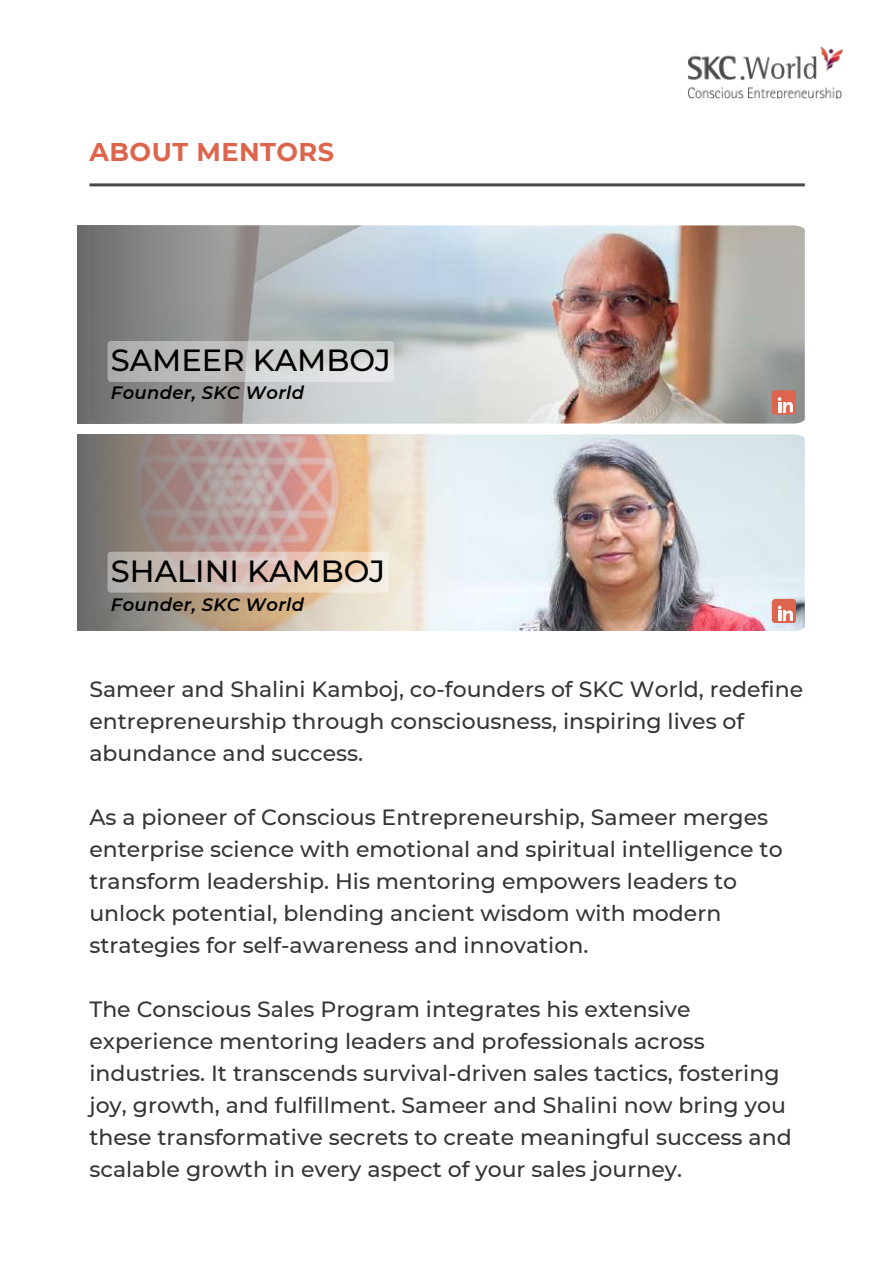
<style>
.page{position:relative;width:894px;height:1263px;background:#fff}
.page>*{position:absolute;margin:0;border:0;box-sizing:border-box;transform-origin:0 0}
.t1{font:500 30.6px "Montserrat";color:#000}
.t2{font:700 25.6px "Montserrat";letter-spacing:.02em;color:#dd654d}
.t3{font:500 22px/32px "Montserrat";color:#363636}
.t4{font:italic 600 18px "Montserrat";letter-spacing:.02em;color:#000}
</style>
<div class="page">
<img style="left:688px;top:46px;width:155px;height:53px">
<hr style="left:89px;top:183px;width:716px;height:3px;background:#494949">
<img style="left:472px;top:225px;width:333px;height:199px">
<img style="left:492px;top:434px;width:313px;height:197px">
<svg style="left:78px;top:225px;width:394px;height:199px;background:#a5abae"></svg>
<svg style="left:78px;top:434px;width:414px;height:197px;background:#c4b4ab"></svg>
<div style="left:772px;top:599px;width:24px;height:24px;background:#dd654d;border-radius:4px"></div>
<svg style="left:778px;top:606px;width:15px;height:15px"></svg>
<div style="left:772px;top:390px;width:24px;height:24px;background:#dd654d;border-radius:4px"></div>
<svg style="left:778px;top:397px;width:15px;height:15px"></svg>
<div style="left:108px;top:341px;width:286px;height:41px;background:#fff;border-radius:3px;opacity:.39"></div>
<div style="left:108px;top:552px;width:280px;height:41px;background:#fff;border-radius:3px;opacity:.39"></div>
<p class="t2" style="left:89px;top:137px;width:246px">ABOUT MENTORS</p>
<h1 class="t1" style="left:111px;top:342px;width:281px">SAMEER KAMBOJ</h1>
<p class="t4" style="left:111px;top:382px;width:195px">Founder, SKC World</p>
<h1 class="t1" style="left:111px;top:552px;width:276px">SHALINI KAMBOJ</h1>
<p class="t4" style="left:111px;top:593px;width:195px">Founder, SKC World</p>
<p class="t3" style="left:89px;top:673px;width:715px">Sameer and Shalini Kamboj, co-founders of SKC World, redefine entrepreneurship through consciousness, inspiring lives of abundance and success.</p>
<p class="t3" style="left:89px;top:801px;width:695px">As a pioneer of Conscious Entrepreneurship, Sameer merges enterprise science with emotional and spiritual intelligence to transform leadership. His mentoring empowers leaders to unlock potential, blending ancient wisdom with modern strategies for self-awareness and innovation.</p>
<p class="t3" style="left:89px;top:993px;width:704px">The Conscious Sales Program integrates his extensive experience mentoring leaders and professionals across industries. It transcends survival-driven sales tactics, fostering joy, growth, and fulfillment. Sameer and Shalini now bring you these transformative secrets to create meaningful success and scalable growth in every aspect of your sales journey.</p>
</div>
